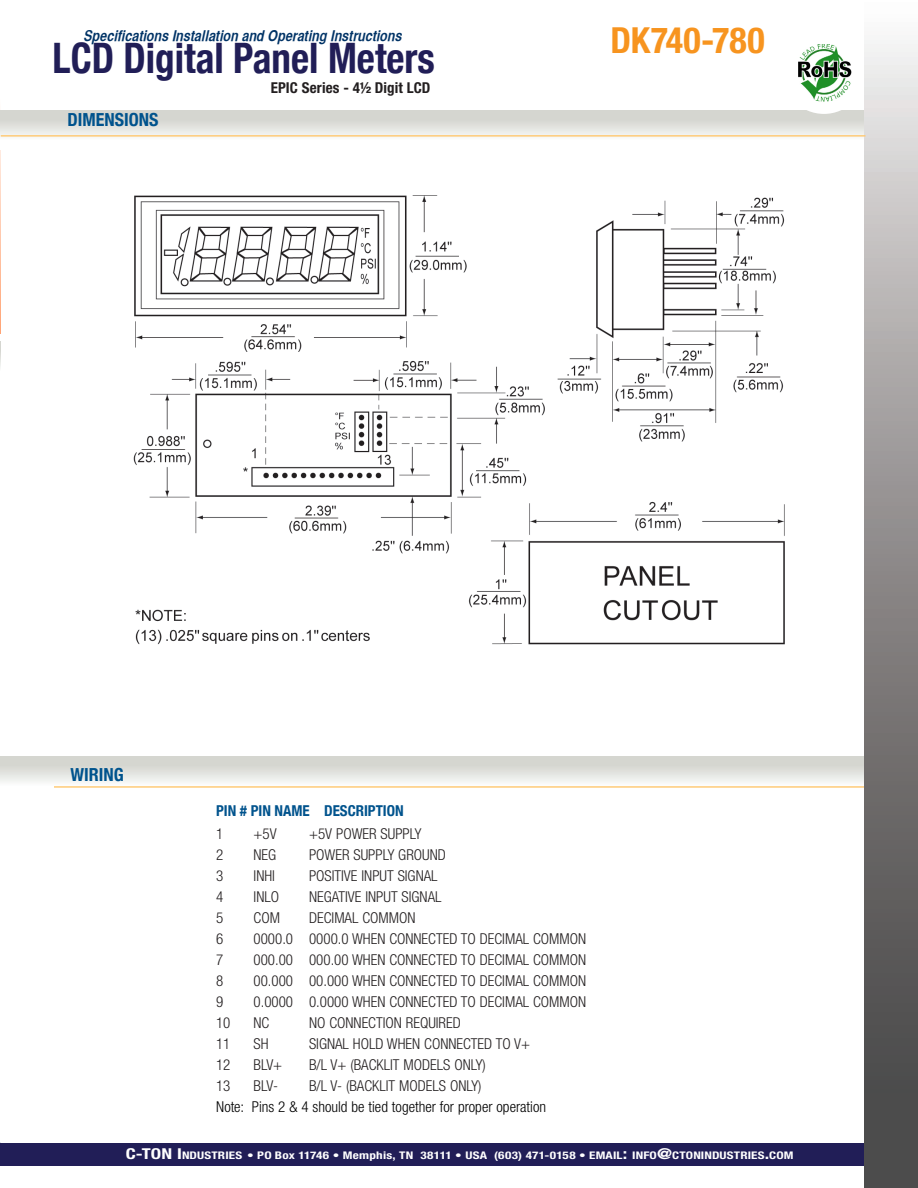
<style>
.page{position:relative;width:918px;height:1188px;background:#fff}
.page>*{position:absolute;margin:0;border:0;box-sizing:border-box;transform-origin:0 0}
.t1{font:700 condensed 42px "Helvetica Neue";color:#211e57;scale:.93 1}
.t2{font:700 condensed 36px "Helvetica Neue LT Pro";letter-spacing:.005em;color:#f7941f}
.titles{font:700 condensed 18px "Helvetica Neue";color:#00538d}
.connections_text{font:300 condensed 15px "Helvetica Neue LT Std";color:#231f20}
.subhead_left_blue{font:italic 15px "Helvetica CY Bold";letter-spacing:.005em;color:#036}
.connections_text-2{font:300 condensed 15px "Helvetica Neue LT Std";color:#000}
.HEADERS_BLUE{font:700 condensed 15px "Helvetica Neue";color:#00538d}
.SUB_SUBHEAD{font:700 condensed 15px "Helvetica Neue LT Pro";letter-spacing:.005em;color:#231f20}
.t3{font:700 condensed 10.5px "Helvetica Neue LT Pro";letter-spacing:.02em;color:#fff;scale:1.25 1}
.t4{font:700 condensed 10.5px "Helvetica Neue LT Pro";letter-spacing:.015em;color:#fff;scale:1.25 1}
.s1{font-size:15px}
.s2{font-style:inherit}
</style>
<div class="page">
<svg style="left:0;top:1142px;width:1px;height:24px"></svg>
<svg style="left:0;top:150px;width:1px;height:184px"></svg>
<svg style="left:0;top:110px;width:864px;height:27px;background:#ddded9"></svg>
<div style="left:1px;top:1143px;width:917px;height:22px;background:#211e57"></div>
<svg style="left:0;top:341px;width:1px;height:39px"></svg>
<div style="left:782px;top:31px;width:84px;height:83px;background:#fff;border-radius:50%"></div>
<img style="left:798px;top:44px;width:54px;height:58px">
<svg style="left:864px;top:40px;width:54px;height:1148px;background:#8c8a8a"></svg>
<hr style="left:1px;top:135px;width:865px;height:2px;background:#fecb78">
<img style="left:133px;top:195px;width:651px;height:450px">
<div style="left:0;top:756px;width:864px;height:39px;background:linear-gradient(to bottom,#cbcdc6,#fff)"></div>
<hr style="left:54px;top:786px;width:810px;height:2px;background:#fecb78">
<p class="subhead_left_blue" style="left:85px;top:26px;width:320px">Specifications Installation and Operating Instructions</p>
<p class="t1" style="left:53px;top:23px;width:413px">LCD Digital Panel Meters</p>
<p class="SUB_SUBHEAD" style="left:271px;top:78px;width:161px">EPIC Series - 4½ Digit LCD</p>
<p class="titles" style="left:68px;top:104px;width:92px">DIMENSIONS</p>
<p class="t2" style="left:611px;top:18px;width:156px">DK740-780</p>
<p class="titles" style="left:71px;top:759px;width:55px">WIRING</p>
<p class="HEADERS_BLUE" style="left:216px;top:798px;width:189px">PIN # PIN NAME DESCRIPTION</p>
<p class="connections_text" style="left:216px;top:825px;width:9px">1</p>
<p class="connections_text" style="left:254px;top:825px;width:25px">+5V</p>
<p class="connections_text" style="left:309px;top:825px;width:114px">+5V POWER SUPPLY</p>
<p class="connections_text" style="left:216px;top:846px;width:9px">2</p>
<p class="connections_text" style="left:254px;top:846px;width:24px">NEG</p>
<p class="connections_text" style="left:309px;top:846px;width:138px">POWER SUPPLY GROUND</p>
<p class="connections_text" style="left:216px;top:867px;width:9px">3</p>
<p class="connections_text" style="left:254px;top:867px;width:23px">INHI</p>
<p class="connections_text" style="left:309px;top:867px;width:130px">POSITIVE INPUT SIGNAL</p>
<p class="connections_text" style="left:216px;top:888px;width:9px">4</p>
<p class="connections_text" style="left:254px;top:888px;width:27px">INLO</p>
<p class="connections_text" style="left:309px;top:888px;width:134px">NEGATIVE INPUT SIGNAL</p>
<p class="connections_text" style="left:216px;top:909px;width:9px">5</p>
<p class="connections_text" style="left:254px;top:909px;width:28px">COM</p>
<p class="connections_text" style="left:309px;top:909px;width:108px">DECIMAL COMMON</p>
<p class="connections_text" style="left:216px;top:930px;width:9px">6</p>
<p class="connections_text" style="left:254px;top:930px;width:334px">0000.0 0000.0 WHEN CONNECTED TO DECIMAL COMMON</p>
<p class="connections_text" style="left:216px;top:951px;width:9px">7</p>
<p class="connections_text" style="left:254px;top:951px;width:334px">000.00 000.00 WHEN CONNECTED TO DECIMAL COMMON</p>
<p class="connections_text" style="left:216px;top:972px;width:9px">8</p>
<p class="connections_text" style="left:254px;top:972px;width:334px">00.000 00.000 WHEN CONNECTED TO DECIMAL COMMON</p>
<p class="connections_text" style="left:216px;top:993px;width:9px">9</p>
<p class="connections_text" style="left:254px;top:993px;width:334px">0.0000 0.0000 WHEN CONNECTED TO DECIMAL COMMON</p>
<p class="connections_text" style="left:216px;top:1014px;width:16px">10</p>
<p class="connections_text" style="left:254px;top:1014px;width:17px">NC</p>
<p class="connections_text" style="left:309px;top:1014px;width:153px">NO CONNECTION REQUIRED</p>
<p class="connections_text" style="left:216px;top:1035px;width:16px">11</p>
<p class="connections_text" style="left:254px;top:1035px;width:16px">SH</p>
<p class="connections_text" style="left:309px;top:1035px;width:222px">SIGNAL HOLD WHEN CONNECTED TO V+</p>
<p class="connections_text" style="left:216px;top:1056px;width:16px">12</p>
<p class="connections_text" style="left:254px;top:1056px;width:30px">BLV+</p>
<p class="connections_text" style="left:309px;top:1056px;width:178px">B/L V+ (BACKLIT MODELS ONLY)</p>
<p class="connections_text" style="left:216px;top:1077px;width:16px">13</p>
<p class="connections_text" style="left:254px;top:1077px;width:26px">BLV-</p>
<p class="connections_text" style="left:309px;top:1077px;width:174px">B/L V- (BACKLIT MODELS ONLY)</p>
<p class="connections_text-2" style="left:216px;top:1098px;width:332px">Note: Pins 2 &amp; 4 should be tied together for proper operation</p>
<p class="t3" style="left:126px;top:1149px;width:444px"><span class="s1">C-TON I</span><span class="s2">NDUSTRIES</span> • PO Box 11746 • Memphis, TN 38111 • USA (603) 471-0158 • <span class="s2">EMAIL</span><span class="s1">:</span> <span class="s2">INFO</span><span class="s1">@</span><span class="s2">CTONIN</span></p>
<p class="t4" style="left:712px;top:1149px;width:67px">DUSTRIES<span class="s1">.</span>COM</p>
</div>
